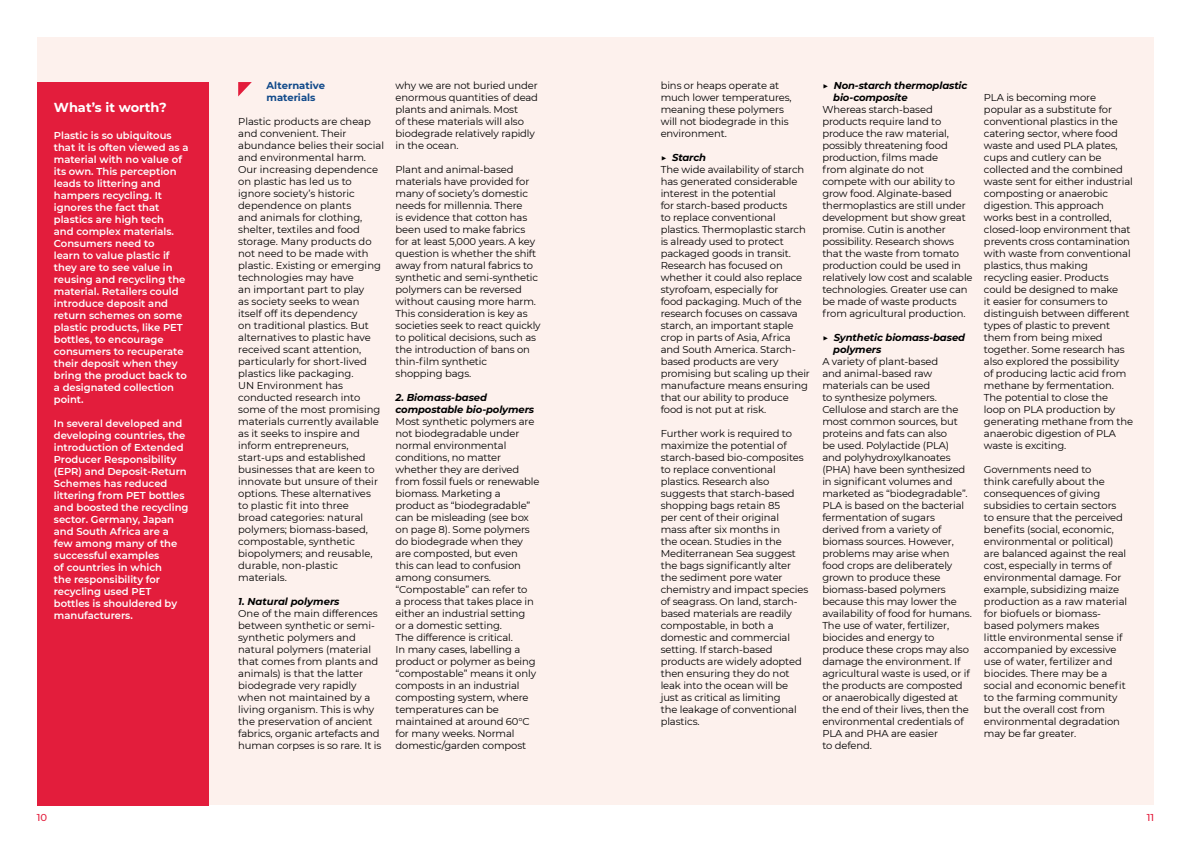
<style>
.page{position:relative;width:1191px;height:842px;background:#fff}
.page>*{position:absolute;margin:0;border:0;box-sizing:border-box;transform-origin:0 0}
.t1{font:700 13px "Montserrat";color:#fff}
.t2{font:10px/12px "Montserrat";letter-spacing:-.01em;color:#000}
.t3{font:600 10px/12px "Montserrat";color:#fff}
.t4{font:italic 700 10px/12px "Montserrat";letter-spacing:-.01em;color:#000}
.t5{font:700 10px/12px "Montserrat";color:#114a8a}
.t6{font:500 10px "Montserrat";color:#e31d3c}
</style>
<div class="page">
<div style="left:37px;top:37px;width:1117px;height:768px;background:#fdf1ed"></div>
<div style="left:37px;top:82px;width:171px;height:723px;background:#e31d3c"></div>
<svg style="left:238px;top:82px;width:14px;height:14px"></svg>
<h1 class="t1" style="left:54px;top:98px;width:114px">What’s it worth?</h1>
<p class="t3" style="left:54px;top:129px;width:136px">Plastic is so ubiquitous that it is often viewed as a material with no value of its own. This perception leads to littering and hampers recycling. It ignores the fact that plastics are high tech<br>and complex materials.<br>Consumers need to<br>learn to value plastic if they are to see value in reusing and recycling the material. Retailers could introduce deposit and return schemes on some plastic products, like PET bottles, to encourage consumers to recuperate their deposit when they bring the product back to a designated collection point.</p>
<p class="t3" style="left:54px;top:417px;width:136px">In several developed and developing countries, the introduction of Extended<br>Producer Responsibility (EPR) and Deposit-Return<br>Schemes has reduced littering from PET bottles and boosted the recycling sector. Germany, Japan and South Africa are a few among many of the successful examples<br>of countries in which<br>the responsibility for recycling used PET bottles is shouldered by manufacturers.</p>
<p class="t5" style="left:266px;top:79px;width:60px">Alternative materials</p>
<p class="t2" style="left:238px;top:115px;width:147px">Plastic products are cheap and convenient. Their abundance belies their social and environmental harm.<br>Our increasing dependence on plastic has led us to ignore society’s historic dependence on plants<br>and animals for clothing, shelter, textiles and food storage. Many products do not need to be made with plastic. Existing or emerging technologies may have<br>an important part to play<br>as society seeks to wean itself off its dependency<br>on traditional plastics. But alternatives to plastic have received scant attention, particularly for short-lived plastics like packaging.<br>UN Environment has conducted research into some of the most promising materials currently available as it seeks to inspire and inform entrepreneurs, start-ups and established businesses that are keen to innovate but unsure of their options. These alternatives<br>to plastic fit into three<br>broad categories: natural polymers; biomass-based, compostable, synthetic biopolymers; and reusable, durable, non-plastic materials.</p>
<p class="t4" style="left:238px;top:595px;width:103px">1. Natural polymers</p>
<p class="t2" style="left:238px;top:607px;width:145px">One of the main differences between synthetic or semi&shy;synthetic polymers and natural polymers (material that comes from plants and animals) is that the latter biodegrade very rapidly when not maintained by a living organism. This is why the preservation of ancient fabrics, organic artefacts and human corpses is so rare. It is</p>
<p class="t2" style="left:395px;top:79px;width:144px">why we are not buried under enormous quantities of dead plants and animals. Most<br>of these materials will also biodegrade relatively rapidly in the ocean.</p>
<p class="t2" style="left:395px;top:163px;width:147px">Plant and animal-based materials have provided for many of society’s domestic needs for millennia. There<br>is evidence that cotton has been used to make fabrics for at least 5,000 years. A key question is whether the shift away from natural fabrics to synthetic and semi-synthetic polymers can be reversed without causing more harm.<br>This consideration is key as societies seek to react quickly to political decisions, such as the introduction of bans on thin-film synthetic<br>shopping bags.</p>
<p class="t4" style="left:395px;top:391px;width:140px">2. Biomass-based compostable bio-polymers</p>
<p class="t2" style="left:395px;top:415px;width:145px">Most synthetic polymers are not biodegradable under normal environmental conditions, no matter whether they are derived from fossil fuels or renewable biomass. Marketing a product as “biodegradable” can be misleading (see box on page 8). Some polymers do biodegrade when they are composted, but even<br>this can lead to confusion among consumers. “Compostable” can refer to<br>a process that takes place in either an industrial setting<br>or a domestic setting.<br>The difference is critical.<br>In many cases, labelling a product or polymer as being “compostable” means it only composts in an industrial composting system, where temperatures can be maintained at around 60°C for many weeks. Normal domestic/garden compost</p>
<p class="t2" style="left:660px;top:79px;width:132px">bins or heaps operate at much lower temperatures, meaning these polymers will not biodegrade in this environment.</p>
<p class="t4" style="left:660px;top:151px;width:47px">▶ Starch</p>
<p class="t2" style="left:660px;top:163px;width:151px">The wide availability of starch has generated considerable interest in the potential<br>for starch-based products<br>to replace conventional plastics. Thermoplastic starch is already used to protect packaged goods in transit.<br>Research has focused on whether it could also replace styrofoam, especially for<br>food packaging. Much of the research focuses on cassava starch, an important staple crop in parts of Asia, Africa and South America. Starch&shy;based products are very promising but scaling up their manufacture means ensuring that our ability to produce food is not put at risk.</p>
<p class="t2" style="left:660px;top:427px;width:149px">Further work is required to maximize the potential of starch-based bio-composites to replace conventional plastics. Research also suggests that starch-based shopping bags retain 85<br>per cent of their original<br>mass after six months in<br>the ocean. Studies in the<br>Mediterranean Sea suggest the bags significantly alter the sediment pore water chemistry and impact species of seagrass. On land, starch&shy;based materials are readily compostable, in both a domestic and commercial setting. If starch-based products are widely adopted then ensuring they do not leak into the ocean will be just as critical as limiting<br>the leakage of conventional plastics.</p>
<p class="t4" style="left:833px;top:79px;width:136px;text-indent:-11px">▶ Non-starch thermoplastic bio-composite</p>
<p class="t2" style="left:822px;top:103px;width:152px">Whereas starch-based products require land to produce the raw material, possibly threatening food production, films made<br>from alginate do not<br>compete with our ability to grow food. Alginate-based thermoplastics are still under development but show great promise. Cutin is another possibility. Research shows that the waste from tomato production could be used in relatively low cost and scalable technologies. Greater use can be made of waste products from agricultural production.</p>
<p class="t4" style="left:833px;top:331px;width:133px;text-indent:-11px">▶ Synthetic biomass-based polymers</p>
<p class="t2" style="left:822px;top:355px;width:151px">A variety of plant-based<br>and animal-based raw materials can be used<br>to synthesize polymers.<br>Cellulose and starch are the most common sources, but proteins and fats can also<br>be used. Polylactide (PLA)<br>and polyhydroxylkanoates (PHA) have been synthesized in significant volumes and marketed as “biodegradable”.<br>PLA is based on the bacterial fermentation of sugars derived from a variety of biomass sources. However, problems may arise when food crops are deliberately grown to produce these biomass-based polymers because this may lower the availability of food for humans.<br>The use of water, fertilizer, biocides and energy to produce these crops may also damage the environment. If agricultural waste is used, or if the products are composted or anaerobically digested at the end of their lives, then the environmental credentials of<br>PLA and PHA are easier<br>to defend.</p>
<p class="t2" style="left:984px;top:91px;width:151px">PLA is becoming more popular as a substitute for conventional plastics in the catering sector, where food waste and used PLA plates, cups and cutlery can be collected and the combined waste sent for either industrial composting or anaerobic digestion. This approach works best in a controlled, closed-loop environment that prevents cross contamination with waste from conventional plastics, thus making recycling easier. Products could be designed to make<br>it easier for consumers to distinguish between different types of plastic to prevent them from being mixed together. Some research has also explored the possibility<br>of producing lactic acid from methane by fermentation.<br>The potential to close the<br>loop on PLA production by generating methane from the anaerobic digestion of PLA waste is exciting.</p>
<p class="t2" style="left:984px;top:463px;width:145px">Governments need to<br>think carefully about the consequences of giving subsidies to certain sectors to ensure that the perceived benefits (social, economic, environmental or political) are balanced against the real cost, especially in terms of environmental damage. For example, subsidizing maize production as a raw material for biofuels or biomass&shy;based polymers makes<br>little environmental sense if accompanied by excessive use of water, fertilizer and biocides. There may be a social and economic benefit to the farming community but the overall cost from environmental degradation may be far greater.</p>
<p class="t6" style="left:37px;top:811px;width:12px">10</p>
<p class="t6" style="left:1146px;top:811px;width:9px">11</p>
</div>
